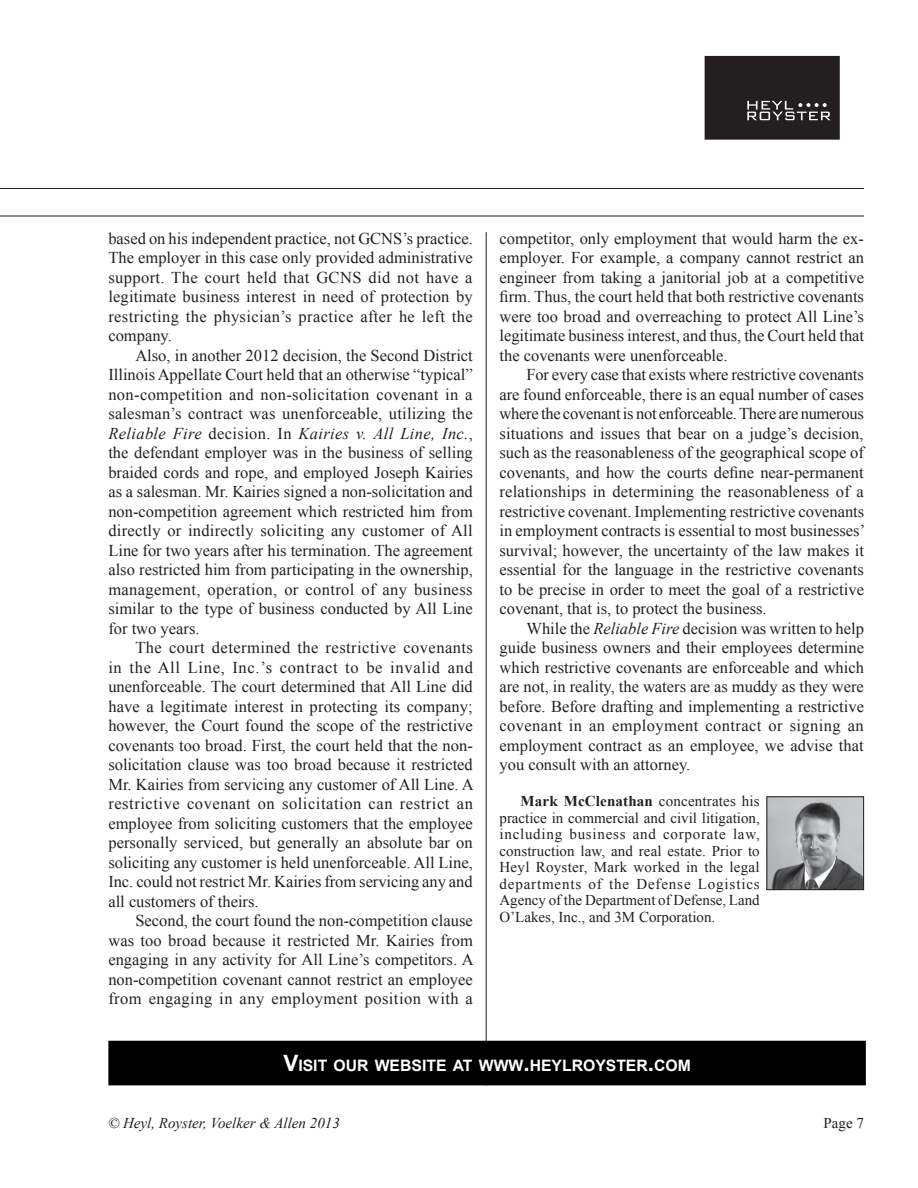
<style>
.page{position:relative;width:918px;height:1188px;background:#fff}
.page>*{position:absolute;margin:0;border:0;box-sizing:border-box;transform-origin:0 0}
.t1{font:16.5px/19.5px "Times New Roman";color:#231f20;text-align:justify}
.t2{font:700 15.75px "Arial";color:#fff}
.t3{font:15px/16.5px "Times New Roman";color:#231f20;text-align:justify}
.t4{font:italic 15px "Times New Roman";color:#231f20}
.s1{font-style:italic}
.s2{font-weight:700}
.s3{font-size:22.5px}
</style>
<div class="page">
<hr style="left:486px;top:232px;width:1px;height:853px;background:#231f20">
<hr style="left:0;top:216px;width:864px;height:1px;background:#231f20">
<hr style="left:0;top:188px;width:864px;height:1px;background:#231f20">
<svg style="left:705px;top:56px;width:135px;height:84px;background:#2c2829"></svg>
<img style="left:768px;top:798px;width:94px;height:90px">
<div style="left:766px;top:796px;width:98px;height:94px;border:1px solid #231f20"></div>
<div style="left:109px;top:1041px;width:756px;height:44px;background:#000"></div>
<p class="t1" style="left:108px;top:228px;width:366px">based on his independent practice, not GCNS’s practice.<br>The employer in this case only provided administrative support. The court held that GCNS did not have a legitimate business interest in need of protection by restricting the physician’s practice after he left the company.</p>
<p class="t1" style="left:108px;top:345px;width:366px;text-indent:27px">Also, in another 2012 decision, the Second District Illinois Appellate Court held that an otherwise “typical” non-competition and non-solicitation covenant in a salesman’s contract was unenforceable, utilizing the <span class="s1">Reliable Fire</span> decision. In <span class="s1">Kairies v. All Line, Inc.</span>, the defendant employer was in the business of selling braided cords and rope, and employed Joseph Kairies as a salesman. Mr. Kairies signed a non-solicitation and non-competition agreement which restricted him from directly or indirectly soliciting any customer of All Line for two years after his termination. The agreement also restricted him from participating in the ownership, management, operation, or control of any business similar to the type of business conducted by All Line for two years.</p>
<p class="t1" style="left:108px;top:638px;width:367px;text-indent:27px">The court determined the restrictive covenants in the All Line, Inc.’s contract to be invalid and unenforceable. The court determined that All Line did have a legitimate interest in protecting its company; however, the Court found the scope of the restrictive covenants too broad. First, the court held that the non&shy;solicitation clause was too broad because it restricted Mr. Kairies from servicing any customer of All Line. A restrictive covenant on solicitation can restrict an employee from soliciting customers that the employee personally serviced, but generally an absolute bar on soliciting any customer is held unenforceable. All Line, Inc. could not restrict Mr. Kairies from servicing any and all customers of theirs.</p>
<p class="t1" style="left:108px;top:911px;width:367px;text-indent:27px">Second, the court found the non-competition clause was too broad because it restricted Mr. Kairies from engaging in any activity for All Line’s competitors. A non-competition covenant cannot restrict an employee from engaging in any employment position with a</p>
<p class="t1" style="left:500px;top:228px;width:366px">competitor, only employment that would harm the ex&shy;employer. For example, a company cannot restrict an engineer from taking a janitorial job at a competitive firm. Thus, the court held that both restrictive covenants were too broad and overreaching to protect All Line’s legitimate business interest, and thus, the Court held that the covenants were unenforceable.</p>
<p class="t1" style="left:500px;top:365px;width:367px;text-indent:27px">For every case that exists where restrictive covenants are found enforceable, there is an equal number of cases where the covenant is not enforceable. There are numerous situations and issues that bear on a judge’s decision, such as the reasonableness of the geographical scope of covenants, and how the courts define near-permanent relationships in determining the reasonableness of a restrictive covenant. Implementing restrictive covenants in employment contracts is essential to most businesses’ survival; however, the uncertainty of the law makes it essential for the language in the restrictive covenants to be precise in order to meet the goal of a restrictive covenant, that is, to protect the business.</p>
<p class="t1" style="left:500px;top:618px;width:366px;text-indent:27px">While the <span class="s1">Reliable Fire</span> decision was written to help guide business owners and their employees determine which restrictive covenants are enforceable and which are not, in reality, the waters are as muddy as they were before. Before drafting and implementing a restrictive covenant in an employment contract or signing an employment contract as an employee, we advise that you consult with an attorney.</p>
<p class="t3" style="left:500px;top:793px;width:262px;text-indent:21px"><span class="s2">Mark McClenathan</span> concentrates his practice in commercial and civil litigation, including business and corporate law, construction law, and real estate. Prior to Heyl Royster, Mark worked in the legal departments of the Defense Logistics Agency of the Department of Defense, Land O’Lakes, Inc., and 3M Corporation.</p>
<p class="t2" style="left:283px;top:1055px;width:212px"><span class="s3">V</span>ISIT OUR WEBSITE AT WWW</p>
<p class="t2" style="left:523px;top:1055px;width:169px"><span class="s3">.</span>HEYLROYSTER<span class="s3">.</span>COM</p>
<p class="t4" style="left:108px;top:1112px;width:233px">© Heyl, Royster, Voelker &amp; Allen 2013</p>
<p class="t3" style="left:824px;top:1114px;width:42px">Page 7</p>
</div>
